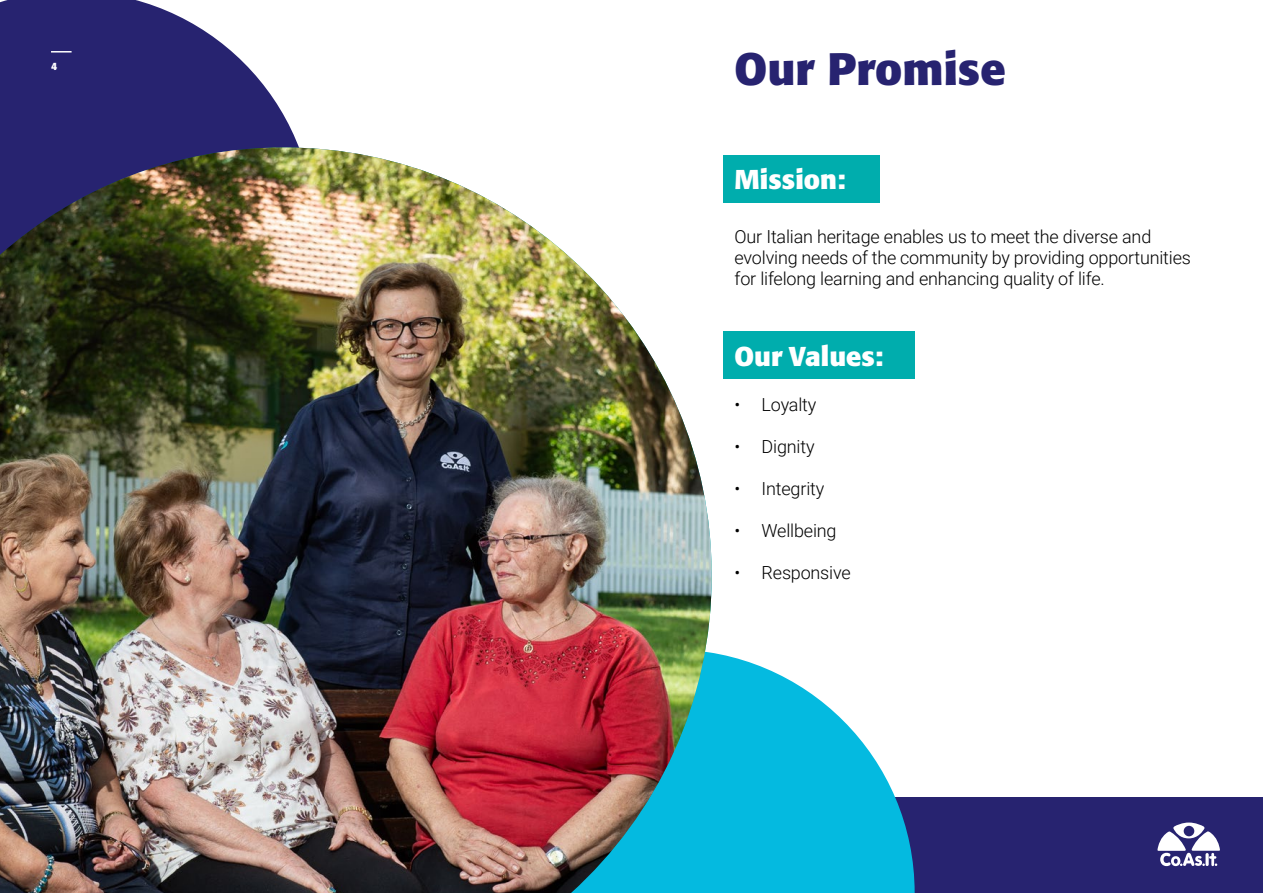
<style>
.page{position:relative;width:1263px;height:893px;background:#fff}
.page>*{position:absolute;margin:0;border:0;box-sizing:border-box;transform-origin:0 0}
.t1{font:700 45px "Formata Pro";color:#272370}
.t2{font:700 27px "Formata Pro";color:#fff}
.t3{font:300 18px/21px "Roboto";letter-spacing:-.01em;color:#000}
.t4{font:700 10.5px "Formata Pro";color:#fff}
</style>
<div class="page">
<div style="left:0;top:798px;width:1263px;height:95px;background:#272370"></div>
<svg style="left:1157px;top:822px;width:63px;height:44px"></svg>
<div style="left:724px;top:156px;width:156px;height:47px;background:#00adad"></div>
<div style="left:724px;top:331px;width:191px;height:47px;background:#00adad"></div>
<svg style="left:0;top:0;width:299px;height:147px;fill:#272370"></svg>
<hr style="left:51px;top:51px;width:21px;height:2px;background:#fff">
<svg style="left:712px;top:652px;width:203px;height:241px;fill:#04bae0"></svg>
<img style="left:0;top:147px;width:712px;height:746px">
<p class="t4" style="left:51px;top:60px;width:8px">4</p>
<h1 class="t1" style="left:735px;top:40px;width:272px">Our Promise</h1>
<h2 class="t2" style="left:735px;top:162px;width:112px">Mission:</h2>
<p class="t3" style="left:735px;top:225px;width:458px">Our Italian heritage enables us to meet the diverse and evolving needs of the community by providing opportunities for lifelong learning and enhancing quality of life.</p>
<h2 class="t2" style="left:735px;top:339px;width:150px">Our Values:</h2>
<p class="t3" style="left:735px;top:393px;width:83px">• Loyalty</p>
<p class="t3" style="left:735px;top:435px;width:81px">• Dignity</p>
<p class="t3" style="left:735px;top:477px;width:91px">• Integrity</p>
<p class="t3" style="left:735px;top:519px;width:103px">• Wellbeing</p>
<p class="t3" style="left:735px;top:561px;width:118px">• Responsive</p>
</div>
